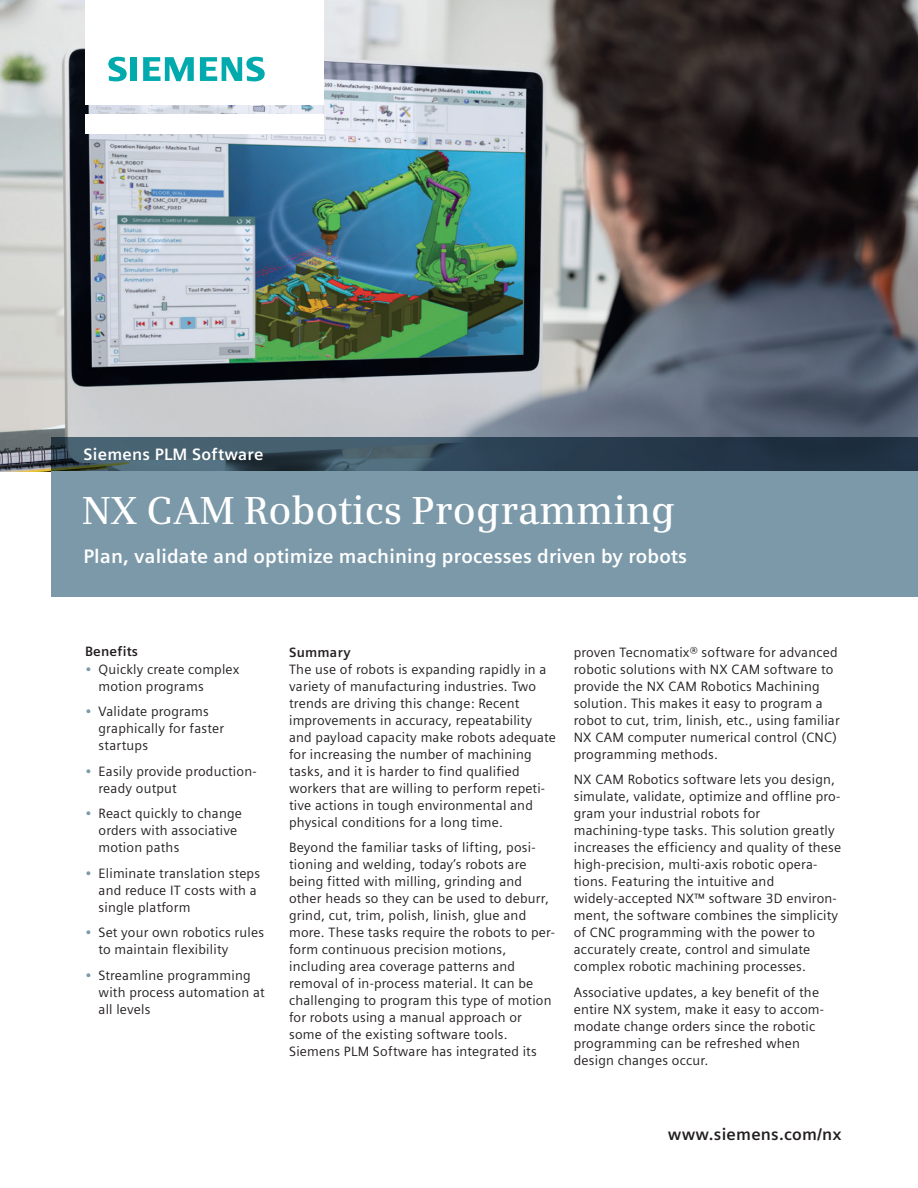
<style>
.page{position:relative;width:918px;height:1188px;background:#fff}
.page>*{position:absolute;margin:0;border:0;box-sizing:border-box;transform-origin:0 0}
.t1{font:600 39px "Siemens Serif";color:#fff}
.t2{font:700 19.5px "Siemens Sans";letter-spacing:.01em;color:#fff}
.t3{font:700 16.5px "Siemens Sans";letter-spacing:.015em;color:#231f20}
.t4{font:700 16.5px "Siemens Sans";letter-spacing:.015em;color:#fff}
.t5{font:13.5px/17px "Siemens Sans";letter-spacing:.015em;color:#231f20}
.t6{font:700 13.5px "Siemens Sans";letter-spacing:.015em;color:#231f20}
.s1{color:#7b99a9}
</style>
<div class="page">
<img style="left:0;top:0;width:918px;height:471px">
<div style="left:85px;top:114px;width:238px;height:19px;background:#fff"></div>
<div style="left:85px;top:0;width:238px;height:105px;background:#fff"></div>
<svg style="left:108px;top:57px;width:19px;height:24px"></svg>
<div style="left:130px;top:57px;width:7px;height:24px;background:#00aaad"></div>
<svg style="left:143px;top:57px;width:51px;height:24px"></svg>
<svg style="left:200px;top:57px;width:65px;height:24px"></svg>
<svg style="left:51px;top:437px;width:867px;height:34px;background:#314756"></svg>
<div style="left:51px;top:471px;width:867px;height:126px;background:#7b99a9"></div>
<p class="t4" style="left:84px;top:445px;width:181px">Siemens PLM Software</p>
<h1 class="t1" style="left:82px;top:488px;width:594px">NX CAM Robotics Programming</h1>
<h2 class="t2" style="left:83px;top:545px;width:605px">Plan, validate and optimize machining processes driven by robots</h2>
<p class="t6" style="left:85px;top:644px;width:55px">Benefits</p>
<p class="t5" style="left:99px;top:660px;width:142px;text-indent:-14px"><span class="s1">•</span> Quickly create complex motion programs</p>
<p class="t5" style="left:99px;top:703px;width:127px;text-indent:-14px"><span class="s1">•</span> Validate programs graphically for faster startups</p>
<p class="t5" style="left:99px;top:762px;width:160px;text-indent:-14px"><span class="s1">•</span> Easily provide production&shy;ready output</p>
<p class="t5" style="left:99px;top:805px;width:145px;text-indent:-14px"><span class="s1">•</span> React quickly to change orders with associative motion paths</p>
<p class="t5" style="left:99px;top:865px;width:163px;text-indent:-14px"><span class="s1">•</span> Eliminate translation steps and reduce IT costs with a single platform</p>
<p class="t5" style="left:99px;top:924px;width:167px;text-indent:-14px"><span class="s1">•</span> Set your own robotics rules to maintain flexibility</p>
<p class="t5" style="left:99px;top:967px;width:168px;text-indent:-14px"><span class="s1">•</span> Streamline programming with process automation at all levels</p>
<p class="t6" style="left:289px;top:644px;width:63px">Summary</p>
<p class="t5" style="left:289px;top:660px;width:268px">The use of robots is expanding rapidly in a variety of manufacturing industries. Two trends are driving this change: Recent improvements in accuracy, repeatability and payload capacity make robots adequate for increasing the number of machining tasks, and it is harder to find qualified workers that are willing to perform repeti&shy;tive actions in tough environmental and physical conditions for a long time.</p>
<p class="t5" style="left:289px;top:839px;width:267px">Beyond the familiar tasks of lifting, posi&shy;tioning and welding, today’s robots are being fitted with milling, grinding and other heads so they can be used to deburr, grind, cut, trim, polish, linish, glue and more. These tasks require the robots to per&shy;form continuous precision motions, including area coverage patterns and removal of in-process material. It can be challenging to program this type of motion for robots using a manual approach or some of the existing software tools.<br>Siemens PLM Software has integrated its</p>
<p class="t5" style="left:574px;top:643px;width:268px">proven Tecnomatix® software for advanced robotic solutions with NX CAM software to provide the NX CAM Robotics Machining solution. This makes it easy to program a robot to cut, trim, linish, etc., using familiar NX CAM computer numerical control (CNC) programming methods.</p>
<p class="t5" style="left:574px;top:771px;width:269px">NX CAM Robotics software lets you design, simulate, validate, optimize and offline pro&shy;gram your industrial robots for machining-type tasks. This solution greatly increases the efficiency and quality of these high-precision, multi-axis robotic opera&shy;tions. Featuring the intuitive and widely-accepted NX™ software 3D environ&shy;ment, the software combines the simplicity of CNC programming with the power to accurately create, control and simulate complex robotic machining processes.</p>
<p class="t5" style="left:574px;top:984px;width:252px">Associative updates, a key benefit of the entire NX system, make it easy to accom&shy;modate change orders since the robotic programming can be refreshed when design changes occur.</p>
<p class="t3" style="left:668px;top:1124px;width:175px">www.siemens.com/nx</p>
</div>
